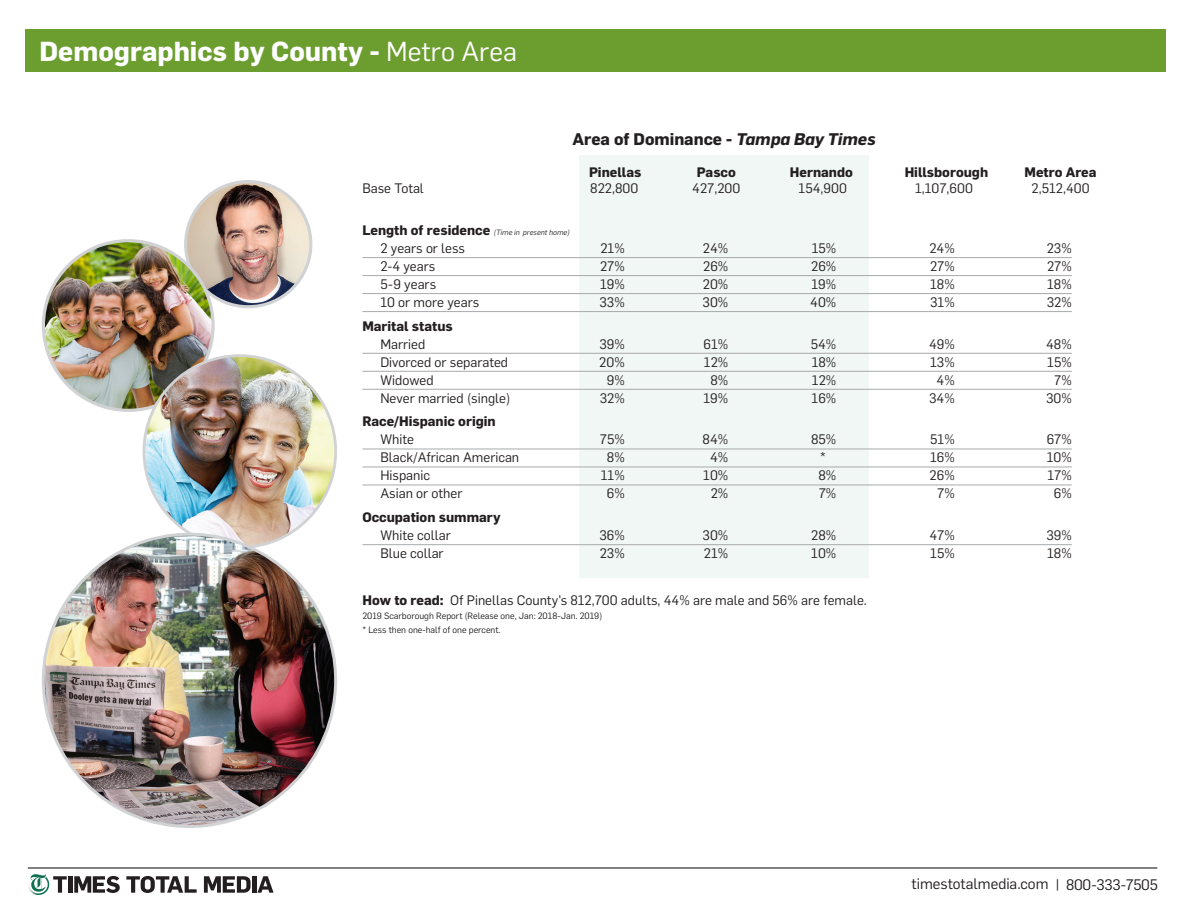
<style>
.page{position:relative;width:1188px;height:918px;background:#fff}
.page>*{position:absolute;margin:0;border:0;box-sizing:border-box;transform-origin:0 0}
.t1{font:700 27px "Flama";color:#fff}
.t2{font:700 16.5px "Flama";color:#231f20}
.t3{font:15px "Flama";color:#231f20}
.t4{font:13.5px "Flama";color:#231f20}
.t5{font:700 13.5px "Flama";color:#231f20}
.t6{font:9px "Flama";color:#231f20}
.t7{font:italic 7.5px "Flama";color:#231f20}
.s1{font-weight:400}
.s2{font-style:italic}
.s3{font-weight:700;font-style:normal;font-size:13.5px}
.s4{font-weight:700}
</style>
<div class="page">
<hr style="left:28px;top:868px;width:1129px;height:1px;background:#050504">
<svg style="left:29px;top:874px;width:38px;height:21px"></svg>
<hr style="left:68px;top:876px;width:4px;height:17px;background:#231f20">
<svg style="left:74px;top:876px;width:46px;height:17px"></svg>
<svg style="left:126px;top:876px;width:71px;height:17px"></svg>
<svg style="left:204px;top:876px;width:47px;height:17px"></svg>
<hr style="left:252px;top:876px;width:4px;height:17px;background:#231f20">
<svg style="left:257px;top:876px;width:17px;height:17px"></svg>
<div style="left:25px;top:29px;width:1141px;height:43px;background:#6b9d2f"></div>
<div style="left:579px;top:155px;width:289px;height:423px;background:#f1f7f5"></div>
<hr style="left:362px;top:257px;width:710px;height:1px;background:#a8a9ad">
<hr style="left:362px;top:275px;width:710px;height:1px;background:#a8a9ad">
<hr style="left:362px;top:293px;width:710px;height:1px;background:#a8a9ad">
<hr style="left:362px;top:311px;width:710px;height:1px;background:#a8a9ad">
<hr style="left:362px;top:353px;width:710px;height:1px;background:#a8a9ad">
<hr style="left:362px;top:371px;width:710px;height:1px;background:#a8a9ad">
<hr style="left:362px;top:389px;width:710px;height:1px;background:#a8a9ad">
<hr style="left:362px;top:449px;width:710px;height:1px;background:#a8a9ad">
<hr style="left:362px;top:467px;width:710px;height:1px;background:#a8a9ad">
<hr style="left:362px;top:485px;width:710px;height:1px;background:#a8a9ad">
<hr style="left:362px;top:544px;width:710px;height:1px;background:#a8a9ad">
<img style="left:186px;top:182px;width:125px;height:125px;border-radius:63px">
<div style="left:184px;top:180px;width:128px;height:128px;border:3px solid #d1d2d4;border-radius:50%"></div>
<img style="left:43px;top:241px;width:170px;height:169px;border-radius:85px">
<img style="left:144px;top:356px;width:192px;height:191px;border-radius:96px">
<img style="left:43px;top:534px;width:293px;height:293px;border-radius:146px">
<p class="t1" style="left:40px;top:34px;width:479px">Demographics by County - <span class="s1">Metro Area</span></p>
<p class="t2" style="left:572px;top:129px;width:305px">Area of Dominance - <span class="s2">Tampa Bay Times</span></p>
<p class="t5" style="left:589px;top:164px;width:54px">Pinellas</p>
<p class="t5" style="left:697px;top:164px;width:41px">Pasco</p>
<p class="t5" style="left:790px;top:164px;width:64px">Hernando</p>
<p class="t5" style="left:905px;top:164px;width:85px">Hillsborough</p>
<p class="t5" style="left:1025px;top:164px;width:74px">Metro Area</p>
<p class="t4" style="left:362px;top:180px;width:63px">Base Total</p>
<p class="t4" style="left:590px;top:180px;width:50px">822,800</p>
<p class="t4" style="left:692px;top:180px;width:50px">427,200</p>
<p class="t4" style="left:799px;top:180px;width:50px">154,900</p>
<p class="t4" style="left:915px;top:180px;width:59px">1,107,600</p>
<p class="t4" style="left:1032px;top:180px;width:60px">2,512,400</p>
<p class="t7" style="left:362px;top:229px;width:209px"><span class="s3">Length of residence</span> (Time in present home)</p>
<p class="t4" style="left:380px;top:240px;width:86px">2 years or less</p>
<p class="t4" style="left:600px;top:240px;width:26px">21%</p>
<p class="t4" style="left:703px;top:240px;width:27px">24%</p>
<p class="t4" style="left:812px;top:240px;width:26px">15%</p>
<p class="t4" style="left:929px;top:240px;width:27px">24%</p>
<p class="t4" style="left:1047px;top:240px;width:27px">23%</p>
<p class="t4" style="left:380px;top:258px;width:56px">2-4 years</p>
<p class="t4" style="left:600px;top:258px;width:26px">27%</p>
<p class="t4" style="left:703px;top:258px;width:27px">26%</p>
<p class="t4" style="left:811px;top:258px;width:27px">26%</p>
<p class="t4" style="left:930px;top:258px;width:26px">27%</p>
<p class="t4" style="left:1047px;top:258px;width:26px">27%</p>
<p class="t4" style="left:380px;top:276px;width:57px">5-9 years</p>
<p class="t4" style="left:600px;top:276px;width:26px">19%</p>
<p class="t4" style="left:703px;top:276px;width:27px">20%</p>
<p class="t4" style="left:812px;top:276px;width:26px">19%</p>
<p class="t4" style="left:930px;top:276px;width:26px">18%</p>
<p class="t4" style="left:1047px;top:276px;width:26px">18%</p>
<p class="t4" style="left:380px;top:294px;width:100px">10 or more years</p>
<p class="t4" style="left:600px;top:294px;width:27px">33%</p>
<p class="t4" style="left:703px;top:294px;width:27px">30%</p>
<p class="t4" style="left:810px;top:294px;width:28px">40%</p>
<p class="t4" style="left:930px;top:294px;width:26px">31%</p>
<p class="t4" style="left:1047px;top:294px;width:27px">32%</p>
<p class="t5" style="left:362px;top:317px;width:92px">Marital status</p>
<p class="t4" style="left:380px;top:336px;width:46px">Married</p>
<p class="t4" style="left:599px;top:336px;width:27px">39%</p>
<p class="t4" style="left:704px;top:336px;width:26px">61%</p>
<p class="t4" style="left:811px;top:336px;width:27px">54%</p>
<p class="t4" style="left:929px;top:336px;width:27px">49%</p>
<p class="t4" style="left:1046px;top:336px;width:27px">48%</p>
<p class="t4" style="left:380px;top:354px;width:129px">Divorced or separated</p>
<p class="t4" style="left:599px;top:354px;width:27px">20%</p>
<p class="t4" style="left:704px;top:354px;width:26px">12%</p>
<p class="t4" style="left:812px;top:354px;width:26px">18%</p>
<p class="t4" style="left:930px;top:354px;width:26px">13%</p>
<p class="t4" style="left:1047px;top:354px;width:26px">15%</p>
<p class="t4" style="left:380px;top:372px;width:55px">Widowed</p>
<p class="t4" style="left:607px;top:372px;width:20px">9%</p>
<p class="t4" style="left:710px;top:372px;width:19px">8%</p>
<p class="t4" style="left:812px;top:372px;width:26px">12%</p>
<p class="t4" style="left:937px;top:372px;width:20px">4%</p>
<p class="t4" style="left:1054px;top:372px;width:19px">7%</p>
<p class="t4" style="left:380px;top:390px;width:131px">Never married (single)</p>
<p class="t4" style="left:600px;top:390px;width:27px">32%</p>
<p class="t4" style="left:704px;top:390px;width:26px">19%</p>
<p class="t4" style="left:812px;top:390px;width:26px">16%</p>
<p class="t4" style="left:929px;top:390px;width:27px">34%</p>
<p class="t4" style="left:1046px;top:390px;width:27px">30%</p>
<p class="t5" style="left:362px;top:413px;width:135px">Race/Hispanic origin</p>
<p class="t4" style="left:380px;top:432px;width:35px">White</p>
<p class="t4" style="left:600px;top:432px;width:26px">75%</p>
<p class="t4" style="left:703px;top:432px;width:27px">84%</p>
<p class="t4" style="left:811px;top:432px;width:27px">85%</p>
<p class="t4" style="left:930px;top:432px;width:26px">51%</p>
<p class="t4" style="left:1047px;top:432px;width:27px">67%</p>
<p class="t4" style="left:380px;top:450px;width:140px">Black/African American</p>
<p class="t4" style="left:607px;top:450px;width:19px">8%</p>
<p class="t4" style="left:710px;top:450px;width:20px">4%</p>
<p class="t4" style="left:820px;top:450px;width:7px">*</p>
<p class="t4" style="left:930px;top:450px;width:26px">16%</p>
<p class="t4" style="left:1047px;top:450px;width:27px">10%</p>
<p class="t4" style="left:380px;top:468px;width:51px">Hispanic</p>
<p class="t4" style="left:601px;top:468px;width:25px">11%</p>
<p class="t4" style="left:703px;top:468px;width:27px">10%</p>
<p class="t4" style="left:818px;top:468px;width:19px">8%</p>
<p class="t4" style="left:930px;top:468px;width:27px">26%</p>
<p class="t4" style="left:1048px;top:468px;width:26px">17%</p>
<p class="t4" style="left:380px;top:486px;width:84px">Asian or other</p>
<p class="t4" style="left:607px;top:486px;width:19px">6%</p>
<p class="t4" style="left:711px;top:486px;width:19px">2%</p>
<p class="t4" style="left:819px;top:486px;width:19px">7%</p>
<p class="t4" style="left:937px;top:486px;width:19px">7%</p>
<p class="t4" style="left:1054px;top:486px;width:19px">6%</p>
<p class="t5" style="left:362px;top:509px;width:140px">Occupation summary</p>
<p class="t4" style="left:380px;top:527px;width:72px">White collar</p>
<p class="t4" style="left:599px;top:527px;width:27px">36%</p>
<p class="t4" style="left:703px;top:527px;width:27px">30%</p>
<p class="t4" style="left:811px;top:527px;width:27px">28%</p>
<p class="t4" style="left:929px;top:527px;width:27px">47%</p>
<p class="t4" style="left:1046px;top:527px;width:27px">39%</p>
<p class="t4" style="left:380px;top:545px;width:65px">Blue collar</p>
<p class="t4" style="left:600px;top:545px;width:27px">23%</p>
<p class="t4" style="left:704px;top:545px;width:26px">21%</p>
<p class="t4" style="left:811px;top:545px;width:27px">10%</p>
<p class="t4" style="left:930px;top:545px;width:26px">15%</p>
<p class="t4" style="left:1047px;top:545px;width:26px">18%</p>
<p class="t4" style="left:362px;top:593px;width:506px"><span class="s4">How to read:</span> Of Pinellas County's 812,700 adults, 44% are male and 56% are female.</p>
<p class="t6" style="left:362px;top:611px;width:241px">2019 Scarborough Report (Release one, Jan: 2018-Jan. 2019)</p>
<p class="t6" style="left:362px;top:625px;width:140px">* Less then one-half of one percent.</p>
<p class="t3" style="left:912px;top:875px;width:248px">timestotalmedia.com | 800-333-7505</p>
</div>
